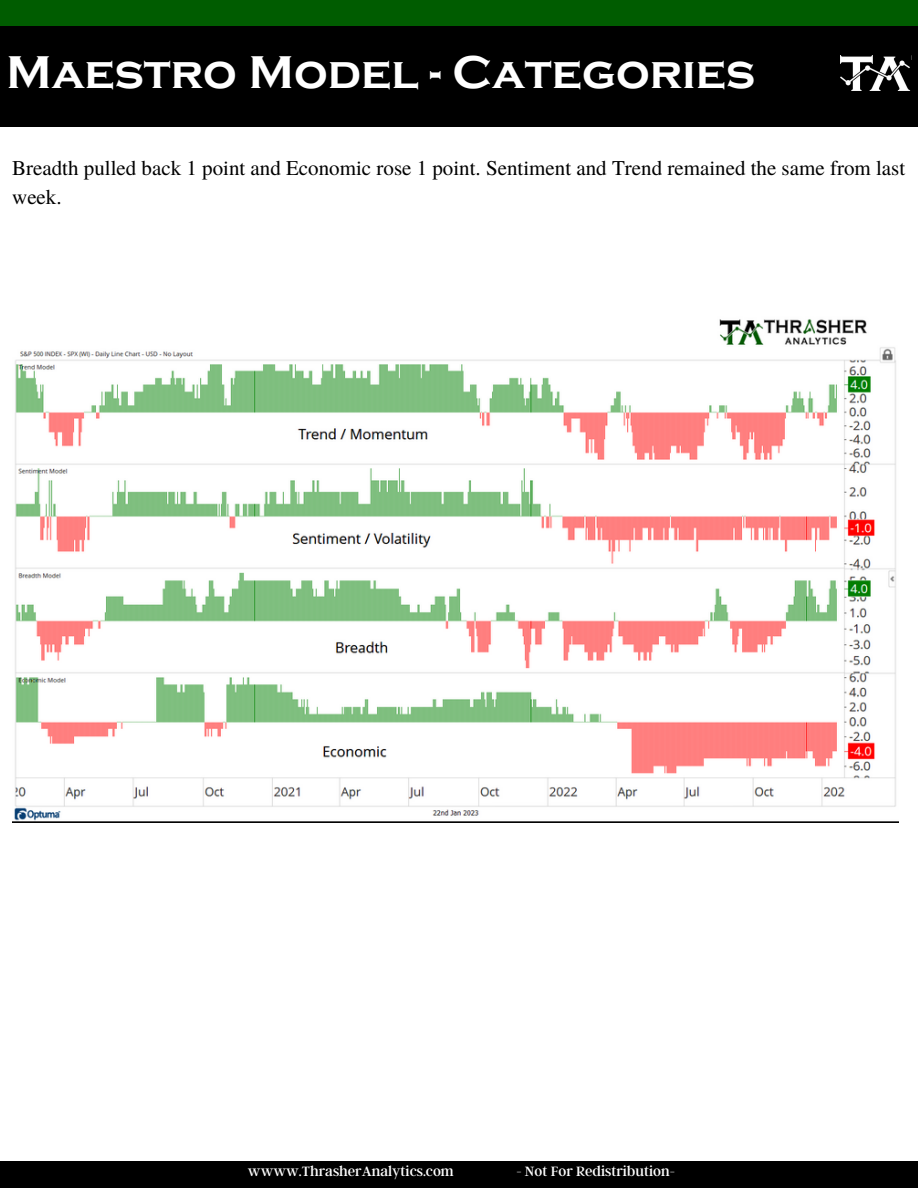
<style>
.page{position:relative;width:918px;height:1188px;background:#fff}
.page>*{position:absolute;margin:0;border:0;box-sizing:border-box;transform-origin:0 0}
.t1{font:700 47.25px "Copperplate Gothic";color:#fff}
.t2{font:21px/29.2px "Te X Gyre Termes";color:#000}
.t3{font:15px "Argent CF";color:#fff}
</style>
<div class="page">
<div style="left:0;top:0;width:918px;height:27px;background:#005c00"></div>
<div style="left:0;top:1162px;width:918px;height:26px;background:#000"></div>
<div style="left:0;top:26px;width:918px;height:100px;background:#000"></div>
<img style="left:840px;top:56px;width:71px;height:35px">
<img style="left:12px;top:319px;width:887px;height:503px">
<h1 class="t1" style="left:6px;top:46px;width:750px">Maestro Model - Categories</h1>
<p class="t2" style="left:12px;top:152px;width:895px">Breadth pulled back 1 point and Economic rose 1 point. Sentiment and Trend remained the same from last week.</p>
<p class="t3" style="left:248px;top:1161px;width:207px">wwww.ThrasherAnalytics.com</p>
<p class="t3" style="left:516px;top:1161px;width:160px">- Not For Redistribution-</p>
</div>
